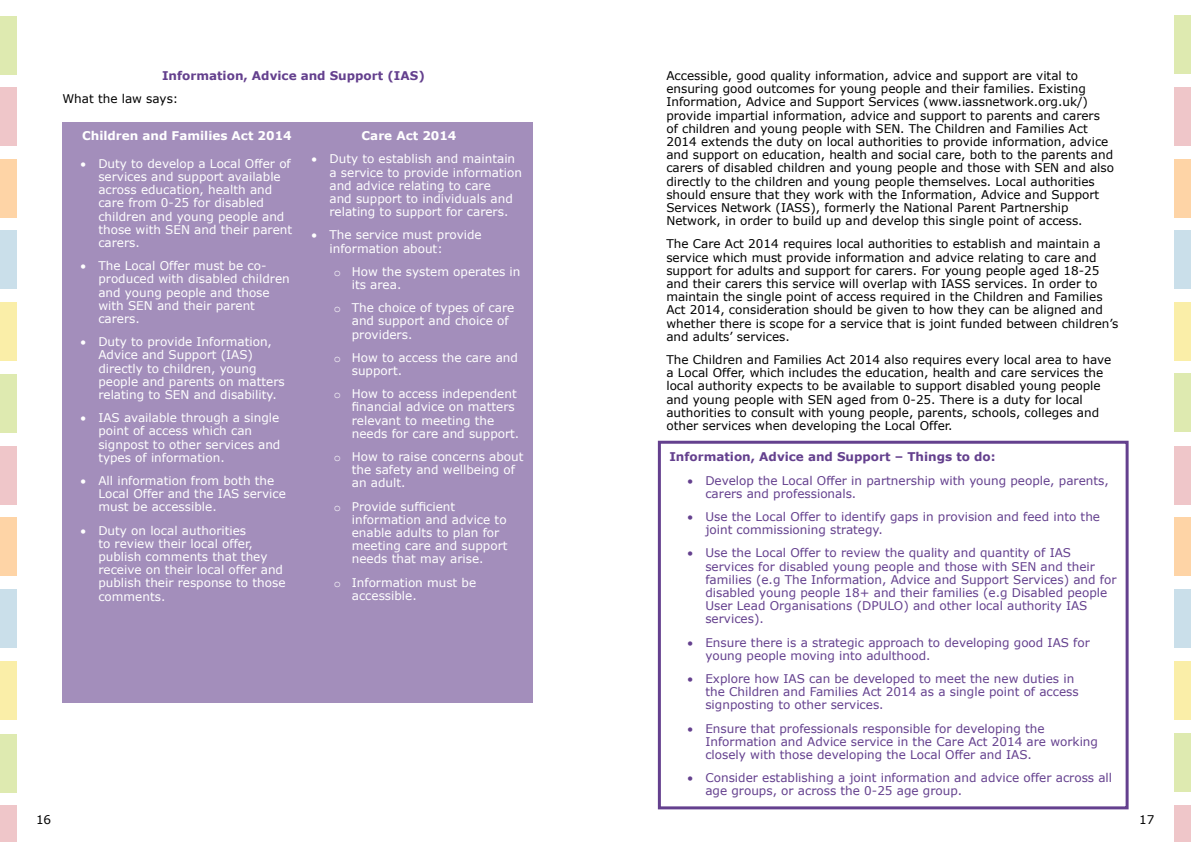
<style>
.page{position:relative;width:1191px;height:842px;background:#fff}
.page>*{position:absolute;margin:0;border:0;box-sizing:border-box;transform-origin:0 0}
.t1{font:12px/13.2px "Verdana";color:#000}
.t2{font:12px/13.2px "Verdana";color:#fff}
.t3{font:12px/13.2px "Verdana";color:#64408e}
.t4{font:700 12px "Verdana";color:#64408e}
.t5{font:700 12px "Verdana";color:#fff}
.s1{font-family:"Courier New"}
</style>
<div class="page">
<div style="left:0;top:302px;width:17px;height:59px;background:#faeea8"></div>
<div style="left:0;top:87px;width:16px;height:59px;background:#efc6c9"></div>
<div style="left:0;top:231px;width:17px;height:58px;background:#cadfea"></div>
<div style="left:0;top:159px;width:16px;height:59px;background:#fed4a6"></div>
<div style="left:0;top:16px;width:16px;height:58px;background:#deeab0"></div>
<div style="left:0;top:662px;width:17px;height:58px;background:#faeea8"></div>
<div style="left:0;top:446px;width:17px;height:59px;background:#efc6c9"></div>
<div style="left:0;top:589px;width:16px;height:59px;background:#cadfea"></div>
<div style="left:0;top:518px;width:17px;height:58px;background:#fed4a6"></div>
<div style="left:0;top:374px;width:17px;height:58px;background:#deeab0"></div>
<div style="left:0;top:805px;width:17px;height:37px;background:#efc6c9"></div>
<div style="left:0;top:734px;width:17px;height:58px;background:#deeab0"></div>
<div style="left:1174px;top:302px;width:17px;height:58px;background:#faeea8"></div>
<div style="left:1174px;top:87px;width:17px;height:59px;background:#efc6c9"></div>
<div style="left:1174px;top:230px;width:17px;height:59px;background:#cadfea"></div>
<div style="left:1174px;top:159px;width:17px;height:58px;background:#fed4a6"></div>
<div style="left:1174px;top:16px;width:17px;height:58px;background:#deeab0"></div>
<div style="left:1174px;top:661px;width:17px;height:59px;background:#faeea8"></div>
<div style="left:1174px;top:446px;width:17px;height:58px;background:#efc6c9"></div>
<div style="left:1174px;top:589px;width:17px;height:58px;background:#cadfea"></div>
<div style="left:1174px;top:517px;width:17px;height:59px;background:#fed4a6"></div>
<div style="left:1174px;top:374px;width:17px;height:58px;background:#deeab0"></div>
<div style="left:1174px;top:805px;width:17px;height:37px;background:#efc6c9"></div>
<div style="left:1174px;top:734px;width:17px;height:58px;background:#deeab0"></div>
<div style="left:62px;top:122px;width:471px;height:581px;background:#a38ebb"></div>
<div style="left:658px;top:441px;width:470px;height:368px;border:3px solid #64408e"></div>
<p class="t4" style="left:162px;top:67px;width:264px">Information, Advice and Support (IAS)</p>
<p class="t1" style="left:62px;top:92px;width:117px">What the law says:</p>
<p class="t5" style="left:82px;top:127px;width:211px">Children and Families Act 2014</p>
<p class="t2" style="left:98px;top:157px;width:195px;text-indent:-18px">• Duty to develop a Local Offer of services and support available across education, health and care from 0-25 for disabled children and young people and those with SEN and their parent carers.</p>
<p class="t2" style="left:98px;top:259px;width:193px;text-indent:-18px">• The Local Offer must be co&shy;produced with disabled children and young people and those with SEN and their parent carers.</p>
<p class="t2" style="left:98px;top:335px;width:188px;text-indent:-18px">• Duty to provide Information,<br>Advice and Support (IAS) directly to children, young people and parents on matters relating to SEN and disability.</p>
<p class="t2" style="left:98px;top:411px;width:184px;text-indent:-18px">• IAS available through a single point of access which can signpost to other services and types of information.</p>
<p class="t2" style="left:98px;top:474px;width:189px;text-indent:-18px">• All information from both the<br>Local Offer and the IAS service must be accessible.</p>
<p class="t2" style="left:98px;top:523px;width:189px;text-indent:-18px">• Duty on local authorities<br>to review their local offer, publish comments that they receive on their local offer and publish their response to those comments.</p>
<p class="t5" style="left:361px;top:127px;width:96px">Care Act 2014</p>
<p class="t2" style="left:329px;top:152px;width:194px;text-indent:-18px">• Duty to establish and maintain a service to provide information and advice relating to care<br>and support to individuals and relating to support for carers.</p>
<p class="t2" style="left:329px;top:228px;width:154px;text-indent:-18px">• The service must provide information about:</p>
<p class="t2" style="left:352px;top:265px;width:170px;text-indent:-18px"><span class="s1">o</span> How the system operates in its area.</p>
<p class="t2" style="left:352px;top:301px;width:164px;text-indent:-18px"><span class="s1">o</span> The choice of types of care and support and choice of providers.</p>
<p class="t2" style="left:352px;top:351px;width:168px;text-indent:-18px"><span class="s1">o</span> How to access the care and support.</p>
<p class="t2" style="left:352px;top:387px;width:169px;text-indent:-18px"><span class="s1">o</span> How to access independent financial advice on matters relevant to meeting the needs for care and support.</p>
<p class="t2" style="left:352px;top:450px;width:173px;text-indent:-18px"><span class="s1">o</span> How to raise concerns about the safety and wellbeing of an adult.</p>
<p class="t2" style="left:352px;top:499px;width:157px;text-indent:-18px"><span class="s1">o</span> Provide sufficient information and advice to enable adults to plan for meeting care and support needs that may arise.</p>
<p class="t2" style="left:352px;top:575px;width:126px;text-indent:-18px"><span class="s1">o</span> Information must be accessible.</p>
<p class="t1" style="left:666px;top:69px;width:449px">Accessible, good quality information, advice and support are vital to ensuring good outcomes for young people and their families. Existing Information, Advice and Support Services (www.iassnetwork.org.uk/) provide impartial information, advice and support to parents and carers of children and young people with SEN. The Children and Families Act 2014 extends the duty on local authorities to provide information, advice and support on education, health and social care, both to the parents and carers of disabled children and young people and those with SEN and also directly to the children and young people themselves. Local authorities should ensure that they work with the Information, Advice and Support Services Network (IASS), formerly the National Parent Partnership Network, in order to build up and develop this single point of access.</p>
<p class="t1" style="left:666px;top:237px;width:453px">The Care Act 2014 requires local authorities to establish and maintain a service which must provide information and advice relating to care and support for adults and support for carers. For young people aged 18-25 and their carers this service will overlap with IASS services. In order to maintain the single point of access required in the Children and Families Act 2014, consideration should be given to how they can be aligned and whether there is scope for a service that is joint funded between children’s and adults’ services.</p>
<p class="t1" style="left:666px;top:353px;width:446px">The Children and Families Act 2014 also requires every local area to have a Local Offer, which includes the education, health and care services the local authority expects to be available to support disabled young people and young people with SEN aged from 0-25. There is a duty for local authorities to consult with young people, parents, schools, colleges and other services when developing the Local Offer.</p>
<p class="t4" style="left:669px;top:448px;width:328px">Information, Advice and Support – Things to do:</p>
<p class="t3" style="left:705px;top:473px;width:405px;text-indent:-18px">• Develop the Local Offer in partnership with young people, parents, carers and professionals.</p>
<p class="t3" style="left:705px;top:510px;width:396px;text-indent:-18px">• Use the Local Offer to identify gaps in provision and feed into the joint commissioning strategy.</p>
<p class="t3" style="left:705px;top:546px;width:412px;text-indent:-18px">• Use the Local Offer to review the quality and quantity of IAS services for disabled young people and those with SEN and their families (e.g The Information, Advice and Support Services) and for disabled young people 18+ and their families (e.g Disabled people User Lead Organisations (DPULO) and other local authority IAS services).</p>
<p class="t3" style="left:705px;top:635px;width:386px;text-indent:-18px">• Ensure there is a strategic approach to developing good IAS for young people moving into adulthood.</p>
<p class="t3" style="left:705px;top:672px;width:375px;text-indent:-18px">• Explore how IAS can be developed to meet the new duties in the Children and Families Act 2014 as a single point of access signposting to other services.</p>
<p class="t3" style="left:705px;top:721px;width:394px;text-indent:-18px">• Ensure that professionals responsible for developing the<br>Information and Advice service in the Care Act 2014 are working closely with those developing the Local Offer and IAS.</p>
<p class="t3" style="left:705px;top:771px;width:408px;text-indent:-18px">• Consider establishing a joint information and advice offer across all age groups, or across the 0-25 age group.</p>
<p class="t1" style="left:36px;top:813px;width:17px">16</p>
<p class="t1" style="left:1139px;top:813px;width:17px">17</p>
</div>
